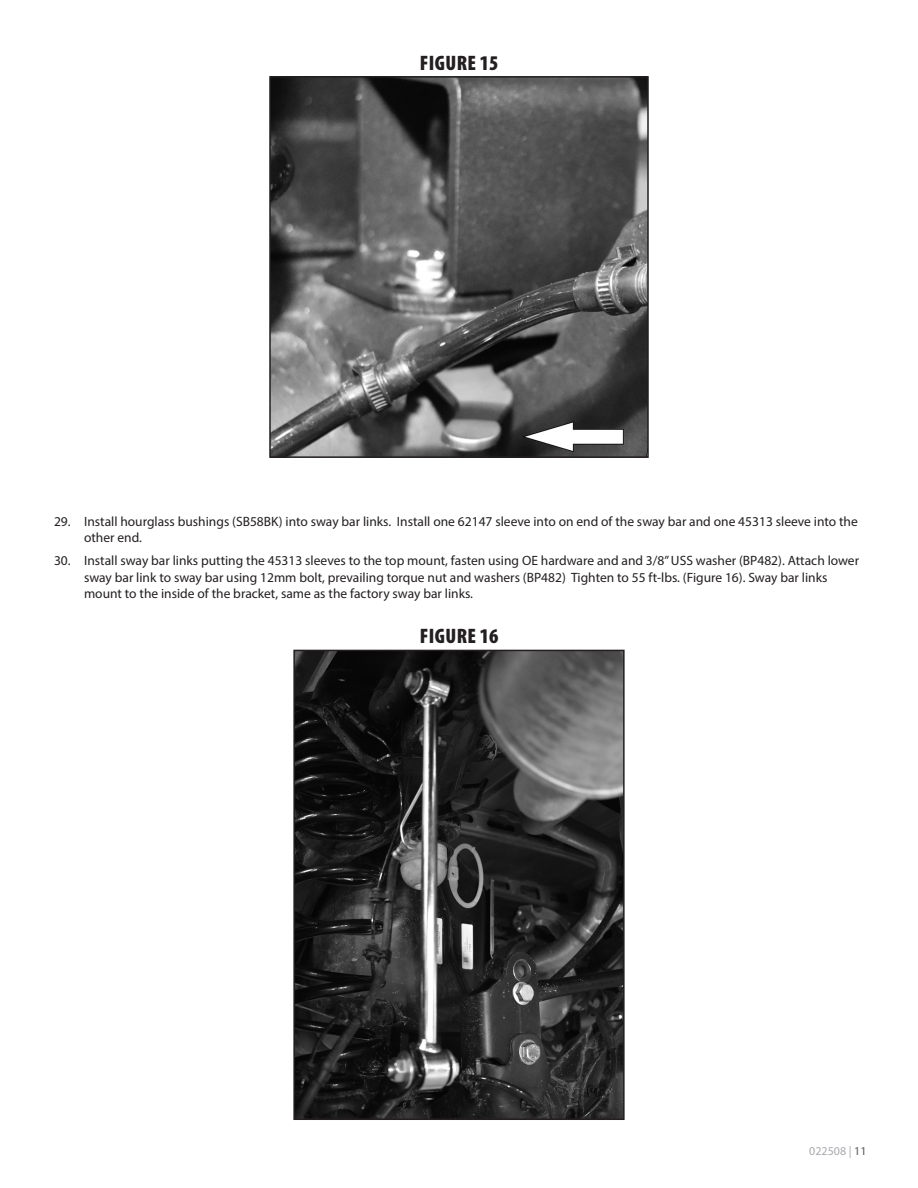
<style>
.page{position:relative;width:918px;height:1188px;background:#fff}
.page>*{position:absolute;margin:0;border:0;box-sizing:border-box;transform-origin:0 0}
.t1{font:900 condensed 21px "Myriad Pro";letter-spacing:.02em;color:#231f20}
.t2{font:13.5px/16.2px "Myriad Pro";color:#231f20}
.t3{font:12px "Myriad Pro";color:#a8a9ad}
.s1{color:#57585a}
</style>
<div class="page">
<img style="left:272px;top:79px;width:374px;height:376px">
<div style="left:269px;top:76px;width:380px;height:382px;border:2px solid #231f20"></div>
<img style="left:296px;top:653px;width:326px;height:464px">
<div style="left:293px;top:650px;width:332px;height:470px;border:2px solid #231f20"></div>
<p class="t1" style="left:420px;top:51px;width:80px">FIGURE 15</p>
<p class="t2" style="left:84px;top:513px;width:775px;text-indent:-30px">29. Install hourglass bushings (SB58BK) into sway bar links. Install one 62147 sleeve into on end of the sway bar and one 45313 sleeve into the other end.</p>
<p class="t2" style="left:84px;top:553px;width:777px;text-indent:-30px">30. Install sway bar links putting the 45313 sleeves to the top mount, fasten using OE hardware and and 3/8” USS washer (BP482). Attach lower sway bar link to sway bar using 12mm bolt, prevailing torque nut and washers (BP482) Tighten to 55 ft-lbs. (Figure 16). Sway bar links mount to the inside of the bracket, same as the factory sway bar links.</p>
<p class="t1" style="left:420px;top:625px;width:80px">FIGURE 16</p>
<p class="t3" style="left:809px;top:1143px;width:59px">022508 | <span class="s1">11</span></p>
</div>
